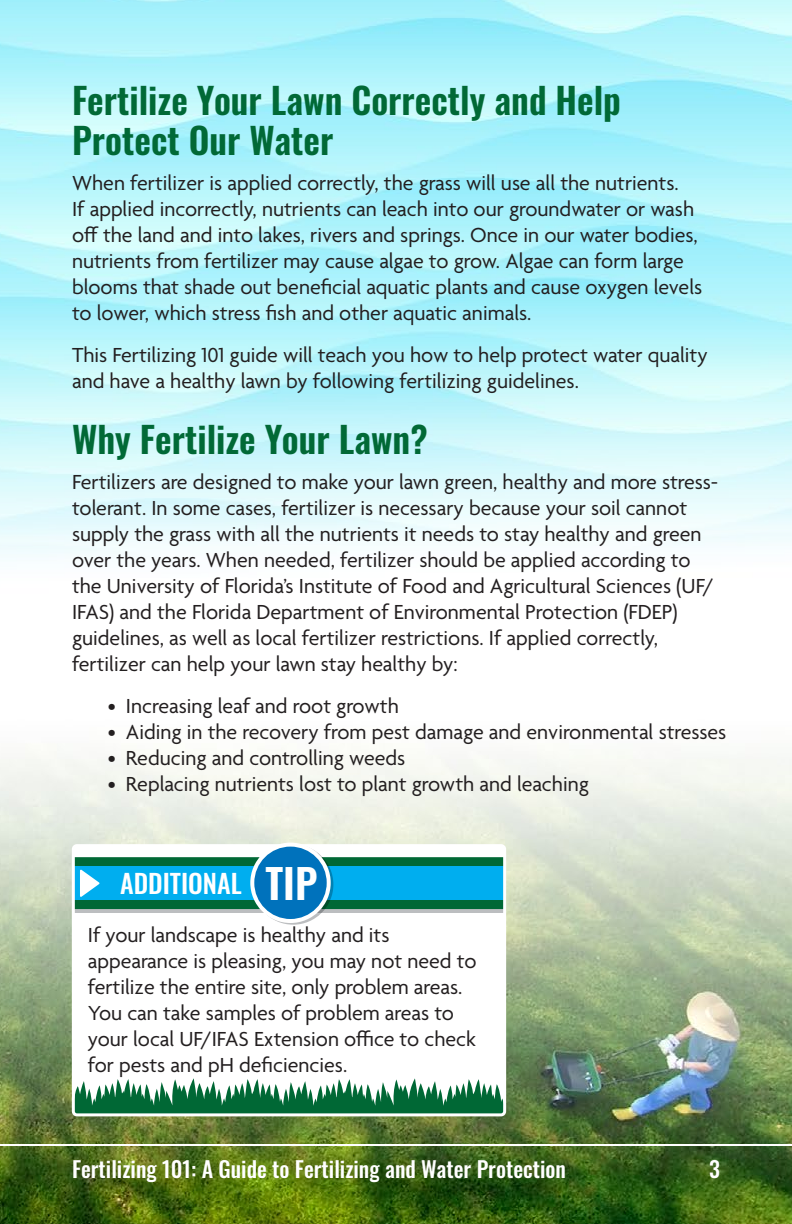
<style>
.page{position:relative;width:792px;height:1224px;background:#fff}
.page>*{position:absolute;margin:0;border:0;box-sizing:border-box;transform-origin:0 0}
.t1{font:600 36px/40px "Oswald";color:#016936}
.t2{font:500 26px "Oswald";color:#fff}
.t3{font:22px/26px "Agenda";color:#231f20}
.t4{font:500 22px "Oswald";color:#fff}
.s1{font-weight:600;font-size:40.6px}
</style>
<div class="page">
<img style="left:0;top:751px;width:792px;height:473px">
<hr style="left:0;top:1144px;width:792px;height:2px;background:#fff">
<div style="left:73px;top:846px;width:432px;height:269px;background:#fff;border-radius:4px"></div>
<div style="left:73px;top:906px;width:433px;height:6px;background:#b2b9b8"></div>
<svg style="left:76px;top:1078px;width:426px;height:34px"></svg>
<div style="left:72px;top:844px;width:434px;height:272px;border:3px solid #fff;border-radius:4px"></div>
<svg style="left:250px;top:843px;width:81px;height:80px"></svg>
<div style="left:254px;top:847px;width:73px;height:72px;background:#0072bc;border-radius:50%"></div>
<svg style="left:73px;top:857px;width:432px;height:52px"></svg>
<h1 class="t1" style="left:72px;top:83px;width:550px">Fertilize Your Lawn Correctly and Help<br>Protect Our Water</h1>
<p class="t3" style="left:72px;top:171px;width:632px">When fertilizer is applied correctly, the grass will use all the nutrients.<br>If applied incorrectly, nutrients can leach into our groundwater or wash off the land and into lakes, rivers and springs. Once in our water bodies, nutrients from fertilizer may cause algae to grow. Algae can form large blooms that shade out beneficial aquatic plants and cause oxygen levels to lower, which stress fish and other aquatic animals.</p>
<p class="t3" style="left:72px;top:343px;width:637px">This Fertilizing 101 guide will teach you how to help protect water quality and have a healthy lawn by following fertilizing guidelines.</p>
<h1 class="t1" style="left:72px;top:422px;width:357px">Why Fertilize Your Lawn?</h1>
<p class="t3" style="left:72px;top:470px;width:648px">Fertilizers are designed to make your lawn green, healthy and more stress&shy;tolerant. In some cases, fertilizer is necessary because your soil cannot supply the grass with all the nutrients it needs to stay healthy and green over the years. When needed, fertilizer should be applied according to the University of Florida’s Institute of Food and Agricultural Sciences (UF/ IFAS) and the Florida Department of Environmental Protection (FDEP) guidelines, as well as local fertilizer restrictions. If applied correctly, fertilizer can help your lawn stay healthy by:</p>
<p class="t3" style="left:108px;top:694px;width:292px">• Increasing leaf and root growth</p>
<p class="t3" style="left:108px;top:720px;width:620px">• Aiding in the recovery from pest damage and environmental stresses</p>
<p class="t3" style="left:108px;top:746px;width:299px">• Reducing and controlling weeds</p>
<p class="t3" style="left:108px;top:772px;width:482px">• Replacing nutrients lost to plant growth and leaching</p>
<p class="t2" style="left:120px;top:870px;width:199px">ADDITIONAL <span class="s1">TIP</span></p>
<p class="t3" style="left:88px;top:923px;width:390px">If your landscape is healthy and its appearance is pleasing, you may not need to fertilize the entire site, only problem areas.<br>You can take samples of problem areas to your local UF/IFAS Extension office to check for pests and pH deficiencies.</p>
<p class="t4" style="left:72px;top:1158px;width:496px">Fertilizing 101: A Guide to Fertilizing and Water Protection</p>
<p class="t4" style="left:709px;top:1158px;width:12px">3</p>
</div>
